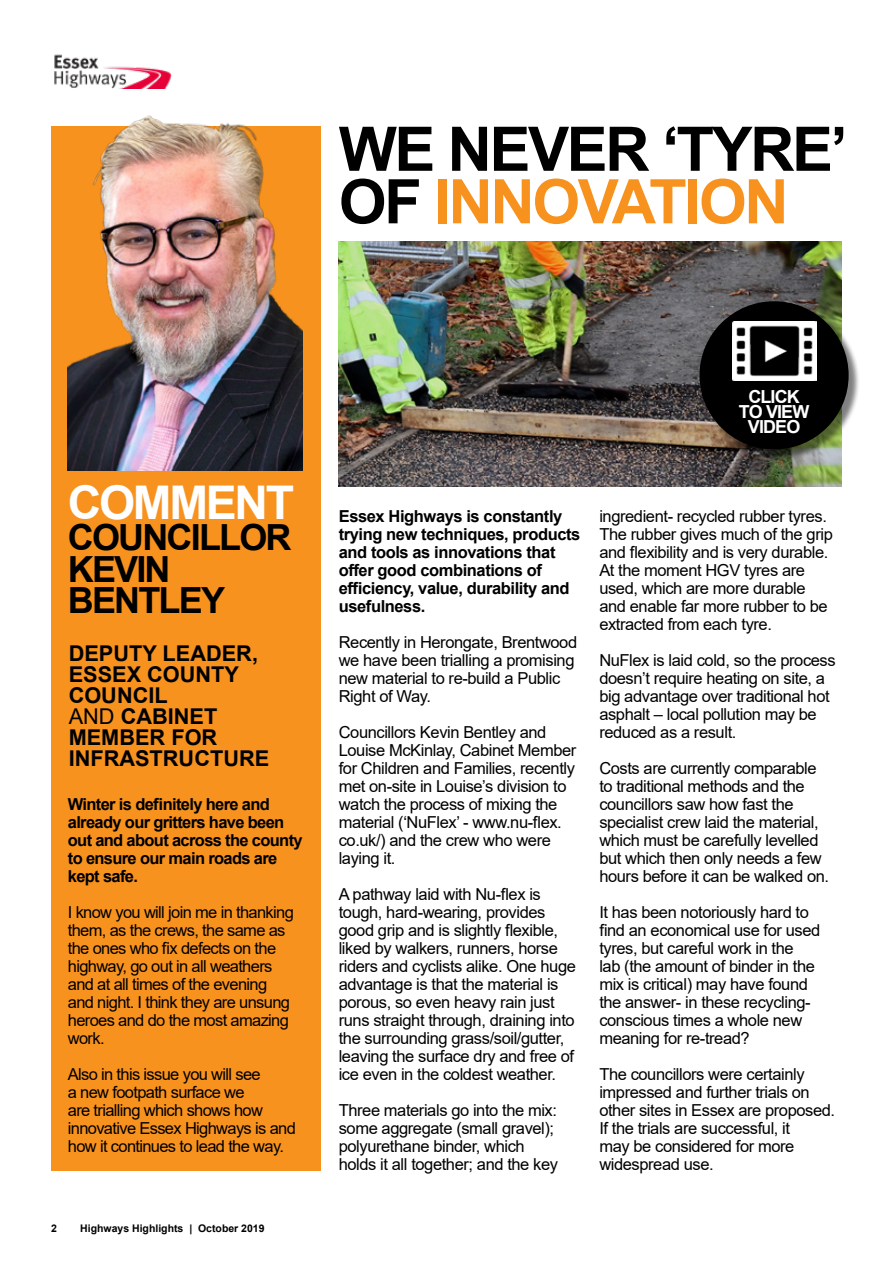
<style>
.page{position:relative;width:893px;height:1263px;background:#fff}
.page>*{position:absolute;margin:0;border:0;box-sizing:border-box;transform-origin:0 0}
.t1{font:700 61.5px/52.5px "Arial";letter-spacing:-.04em;color:#000}
.t2{font:700 46.5px "Arial";letter-spacing:-.05em;color:#fff}
.t3{font:700 36px/31.5px "Arial";letter-spacing:-.05em;color:#000}
.t4{font:700 21.75px/21px "Arial";color:#000}
.t5{font:700 18px/15.1px "Arial";letter-spacing:-.05em;color:#fff;text-align:center}
.t6{font:16.5px/18px "Arial";letter-spacing:-.025em;color:#000}
.t7{font:700 16.5px/18px "Arial";letter-spacing:-.025em;color:#000}
.t8{font:700 10.5px "Arial";color:#000}
.s1{color:#f7921e}
.s2{font-weight:400}
</style>
<div class="page">
<img style="left:54px;top:54px;width:118px;height:34px">
<div style="left:51px;top:126px;width:270px;height:1044px;background:#f7921e"></div>
<img style="left:68px;top:115px;width:235px;height:355px">
<img style="left:339px;top:241px;width:503px;height:245px">
<div style="left:701px;top:303px;width:159px;height:158px;background:#000;opacity:.5"></div>
<div style="left:699px;top:301px;width:150px;height:148px;background:#000;border-radius:50%"></div>
<img style="left:732px;top:321px;width:85px;height:60px">
<h1 class="t1" style="left:339px;top:124px;width:510px">WE NEVER ‘TYRE’<br>OF <span class="s1">INNOVATION</span></h1>
<h2 class="t2" style="left:68px;top:470px;width:228px">COMMENT</h2>
<h3 class="t3" style="left:68px;top:522px;width:225px">COUNCILLOR<br>KEVIN<br>BENTLEY</h3>
<h3 class="t4" style="left:69px;top:643px;width:202px">DEPUTY LEADER,<br>ESSEX COUNTY<br>COUNCIL<br><span class="s2">AND</span> CABINET<br>MEMBER FOR<br>INFRASTRUCTURE</h3>
<p class="t7" style="left:68px;top:795px;width:236px">Winter is definitely here and already our gritters have been out and about across the county to ensure our main roads are kept safe.</p>
<p class="t6" style="left:68px;top:903px;width:228px">I know you will join me in thanking them, as the crews, the same as the ones who fix defects on the highway, go out in all weathers and at all times of the evening and night. I think they are unsung heroes and do the most amazing work.</p>
<p class="t6" style="left:68px;top:1065px;width:230px">Also in this issue you will see<br>a new footpath surface we<br>are trialling which shows how innovative Essex Highways is and how it continues to lead the way.</p>
<p class="t8" style="left:51px;top:1221px;width:7px">2</p>
<p class="t8" style="left:80px;top:1221px;width:186px">Highways Highlights | October 2019</p>
<p class="t5" style="left:739px;top:389px;width:72px">CLICK<br>TO VIEW<br>VIDEO</p>
<p class="t7" style="left:339px;top:507px;width:243px">Essex Highways is constantly trying new techniques, products and tools as innovations that offer good combinations of efficiency, value, durability and usefulness.</p>
<p class="t6" style="left:339px;top:633px;width:240px">Recently in Herongate, Brentwood we have been trialling a promising new material to re-build a Public<br>Right of Way.</p>
<p class="t6" style="left:339px;top:723px;width:239px">Councillors Kevin Bentley and<br>Louise McKinlay, Cabinet Member for Children and Families, recently met on-site in Louise’s division to watch the process of mixing the material (‘NuFlex’ - www.nu-flex. co.uk/) and the crew who were laying it.</p>
<p class="t6" style="left:339px;top:885px;width:239px">A pathway laid with Nu-flex is tough, hard-wearing, provides good grip and is slightly flexible, liked by walkers, runners, horse riders and cyclists alike. One huge advantage is that the material is porous, so even heavy rain just runs straight through, draining into the surrounding grass/soil/gutter, leaving the surface dry and free of ice even in the coldest weather.</p>
<p class="t6" style="left:339px;top:1101px;width:221px">Three materials go into the mix: some aggregate (small gravel); polyurethane binder, which holds it all together; and the key</p>
<p class="t6" style="left:599px;top:507px;width:235px">ingredient- recycled rubber tyres.<br>The rubber gives much of the grip and flexibility and is very durable.<br>At the moment HGV tyres are used, which are more durable and enable far more rubber to be extracted from each tyre.</p>
<p class="t6" style="left:599px;top:651px;width:238px">NuFlex is laid cold, so the process doesn’t require heating on site, a big advantage over traditional hot asphalt – local pollution may be reduced as a result.</p>
<p class="t6" style="left:599px;top:759px;width:231px">Costs are currently comparable to traditional methods and the councillors saw how fast the specialist crew laid the material, which must be carefully levelled but which then only needs a few hours before it can be walked on.</p>
<p class="t6" style="left:599px;top:903px;width:222px">It has been notoriously hard to find an economical use for used tyres, but careful work in the<br>lab (the amount of binder in the mix is critical) may have found the answer- in these recycling&shy;conscious times a whole new meaning for re-tread?</p>
<p class="t6" style="left:599px;top:1065px;width:237px">The councillors were certainly impressed and further trials on other sites in Essex are proposed.<br>If the trials are successful, it<br>may be considered for more widespread use.</p>
</div>
